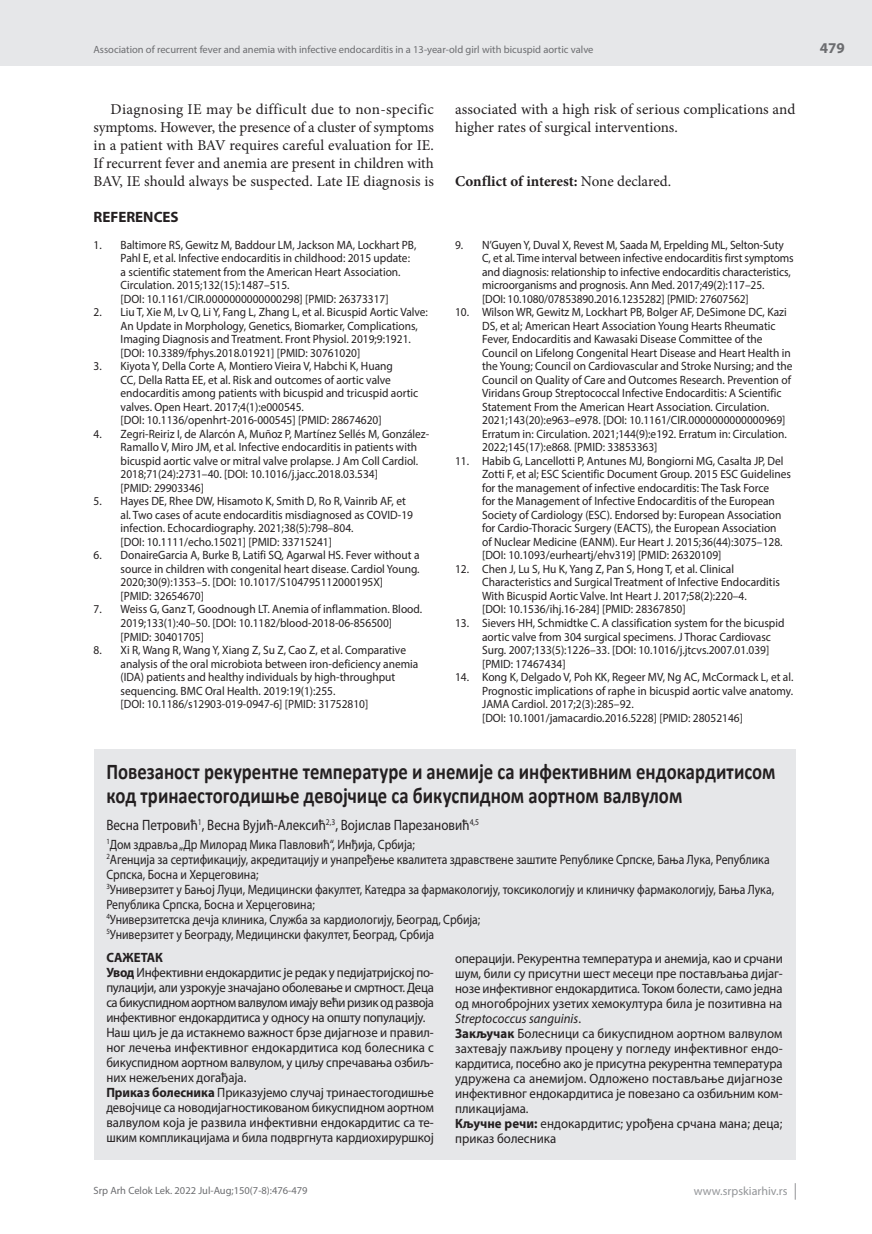
<style>
.page{position:relative;width:872px;height:1234px;background:#fff}
.page>*{position:absolute;margin:0;border:0;box-sizing:border-box;transform-origin:0 0}
.t1{font:700 22.5px/24px "Calibri";color:#231f20;scale:.83 1}
.t2{font:15px/18px "Minion Pro";color:#231f20;text-align:justify}
.t3{font:15px "Myriad Pro";color:#231f20;scale:.87 1}
.t4{font:700 15px "Minion Pro";color:#231f20}
.t5{font:700 15px "Myriad Pro";color:#231f20}
.t6{font:700 15px "Myriad Pro";color:#6c6d70}
.t7{font:13.5px/15px "Myriad Pro";letter-spacing:-.005em;color:#231f20;scale:.95 1}
.t8{font:13.5px/15px "Myriad Pro";letter-spacing:-.005em;color:#231f20;scale:.94 1}
.t9{font:13.5px/15px "Myriad Pro";letter-spacing:-.005em;color:#231f20;scale:.87 1}
.t10{font:12px/13.5px "Myriad Pro";color:#231f20;scale:.95 1}
.t11{font:12px "Myriad Pro";color:#939598}
.t12{font:10.5px "Myriad Pro";color:#6c6d70}
.s1{font-weight:400}
.s2{font-weight:700}
.s3{font-style:italic}
</style>
<div class="page">
<div style="left:0;top:0;width:872px;height:66px;background:#e6e7e9"></div>
<svg style="left:795px;top:1183px;width:1px;height:16px"></svg>
<div style="left:94px;top:749px;width:701px;height:410px;background:#e6e7e9"></div>
<p class="t12" style="left:94px;top:43px;width:501px">Association of recurrent fever and anemia with infective endocarditis in a 13-year-old girl with bicuspid aortic valve</p>
<p class="t2" style="left:94px;top:100px;width:342px;text-indent:17px">Diagnosing IE may be difficult due to non-specific symptoms. However, the presence of a cluster of symptoms in a patient with BAV requires careful evaluation for IE.<br>If recurrent fever and anemia are present in children with BAV, IE should always be suspected. Late IE diagnosis is</p>
<p class="t2" style="left:455px;top:100px;width:342px">associated with a high risk of serious complications and higher rates of surgical interventions.</p>
<p class="t4" style="left:455px;top:170px;width:217px">Conflict of interest: <span class="s1">None declared.</span></p>
<p class="t5" style="left:94px;top:207px;width:87px">REFERENCES</p>
<p class="t10" style="left:121px;top:238px;width:313px;text-indent:-27px">1. Baltimore RS, Gewitz M, Baddour LM, Jackson MA, Lockhart PB, Pahl E, et al. Infective endocarditis in childhood: 2015 update: a scientific statement from the American Heart Association.<br>Circulation. 2015;132(15):1487–515.<br>[DOI: 10.1161/CIR.0000000000000298] [PMID: 26373317]</p>
<p class="t10" style="left:121px;top:305px;width:325px;text-indent:-27px">2. Liu T, Xie M, Lv Q, Li Y, Fang L, Zhang L, et al. Bicuspid Aortic Valve:<br>An Update in Morphology, Genetics, Biomarker, Complications, Imaging Diagnosis and Treatment. Front Physiol. 2019;9:1921. [DOI: 10.3389/fphys.2018.01921] [PMID: 30761020]</p>
<p class="t10" style="left:121px;top:359px;width:315px;text-indent:-27px">3. Kiyota Y, Della Corte A, Montiero Vieira V, Habchi K, Huang<br>CC, Della Ratta EE, et al. Risk and outcomes of aortic valve endocarditis among patients with bicuspid and tricuspid aortic valves. Open Heart. 2017;4(1):e000545.<br>[DOI: 10.1136/openhrt-2016-000545] [PMID: 28674620]</p>
<p class="t10" style="left:121px;top:427px;width:326px;text-indent:-27px">4. Zegri-Reiriz I, de Alarcón A, Muñoz P, Martínez Sellés M, González-Ramallo V, Miro JM, et al. Infective endocarditis in patients with bicuspid aortic valve or mitral valve prolapse. J Am Coll Cardiol.<br>2018;71(24):2731–40. [DOI: 10.1016/j.jacc.2018.03.534]<br>[PMID: 29903346]</p>
<p class="t10" style="left:121px;top:494px;width:309px;text-indent:-27px">5. Hayes DE, Rhee DW, Hisamoto K, Smith D, Ro R, Vainrib AF, et al. Two cases of acute endocarditis misdiagnosed as COVID-19 infection. Echocardiography. 2021;38(5):798–804.<br>[DOI: 10.1111/echo.15021] [PMID: 33715241]</p>
<p class="t10" style="left:121px;top:548px;width:316px;text-indent:-27px">6. DonaireGarcia A, Burke B, Latifi SQ, Agarwal HS. Fever without a source in children with congenital heart disease. Cardiol Young.<br>2020;30(9):1353–5. [DOI: 10.1017/S104795112000195X]<br>[PMID: 32654670]</p>
<p class="t10" style="left:121px;top:602px;width:319px;text-indent:-27px">7. Weiss G, Ganz T, Goodnough LT. Anemia of inflammation. Blood.<br>2019;133(1):40–50. [DOI: 10.1182/blood-2018-06-856500] [PMID: 30401705]</p>
<p class="t10" style="left:121px;top:643px;width:315px;text-indent:-27px">8. Xi R, Wang R, Wang Y, Xiang Z, Su Z, Cao Z, et al. Comparative analysis of the oral microbiota between iron-deficiency anemia (IDA) patients and healthy individuals by high-throughput sequencing. BMC Oral Health. 2019:19(1):255.<br>[DOI: 10.1186/s12903-019-0947-6] [PMID: 31752810]</p>
<p class="t10" style="left:482px;top:238px;width:329px;text-indent:-27px">9. N’Guyen Y, Duval X, Revest M, Saada M, Erpelding ML, Selton-Suty C, et al. Time interval between infective endocarditis first symptoms and diagnosis: relationship to infective endocarditis characteristics, microorganisms and prognosis. Ann Med. 2017;49(2):117–25.<br>[DOI: 10.1080/07853890.2016.1235282] [PMID: 27607562]</p>
<p class="t10" style="left:482px;top:305px;width:328px;text-indent:-27px">10. Wilson WR, Gewitz M, Lockhart PB, Bolger AF, DeSimone DC, Kazi DS, et al; American Heart Association Young Hearts Rheumatic Fever, Endocarditis and Kawasaki Disease Committee of the Council on Lifelong Congenital Heart Disease and Heart Health in the Young; Council on Cardiovascular and Stroke Nursing; and the Council on Quality of Care and Outcomes Research. Prevention of Viridans Group Streptococcal Infective Endocarditis: A Scientific Statement From the American Heart Association. Circulation.<br>2021;143(20):e963–e978. [DOI: 10.1161/CIR.0000000000000969] Erratum in: Circulation. 2021;144(9):e192. Erratum in: Circulation.<br>2022;145(17):e868. [PMID: 33853363]</p>
<p class="t10" style="left:482px;top:454px;width:326px;text-indent:-27px">11. Habib G, Lancellotti P, Antunes MJ, Bongiorni MG, Casalta JP, Del Zotti F, et al; ESC Scientific Document Group. 2015 ESC Guidelines for the management of infective endocarditis: The Task Force<br>for the Management of Infective Endocarditis of the European Society of Cardiology (ESC). Endorsed by: European Association for Cardio-Thoracic Surgery (EACTS), the European Association<br>of Nuclear Medicine (EANM). Eur Heart J. 2015;36(44):3075–128. [DOI: 10.1093/eurheartj/ehv319] [PMID: 26320109]</p>
<p class="t10" style="left:482px;top:562px;width:315px;text-indent:-27px">12. Chen J, Lu S, Hu K, Yang Z, Pan S, Hong T, et al. Clinical Characteristics and Surgical Treatment of Infective Endocarditis With Bicuspid Aortic Valve. Int Heart J. 2017;58(2):220–4.<br>[DOI: 10.1536/ihj.16-284] [PMID: 28367850]</p>
<p class="t10" style="left:482px;top:616px;width:320px;text-indent:-27px">13. Sievers HH, Schmidtke C. A classification system for the bicuspid aortic valve from 304 surgical specimens. J Thorac Cardiovasc Surg. 2007;133(5):1226–33. [DOI: 10.1016/j.jtcvs.2007.01.039] [PMID: 17467434]</p>
<p class="t10" style="left:482px;top:670px;width:329px;text-indent:-27px">14. Kong K, Delgado V, Poh KK, Regeer MV, Ng AC, McCormack L, et al.<br>Prognostic implications of raphe in bicuspid aortic valve anatomy.<br>JAMA Cardiol. 2017;2(3):285–92.<br>[DOI: 10.1001/jamacardio.2016.5228] [PMID: 28052146]</p>
<h1 class="t1" style="left:106px;top:759px;width:808px">Повезаност рекурентне температуре и анемије са инфективним ендокардитисом код тринаестогодишње девојчице са бикуспидном аортном валвулом</h1>
<p class="t3" style="left:106px;top:815px;width:430px">Весна Петровић<sup>1</sup>, Весна Вујић-Алексић<sup>2,3</sup>, Војислав Парезановић<sup>4,5</sup></p>
<p class="t9" style="left:106px;top:836px;width:769px"><sup>1</sup>Дом здравља „Др Милорад Мика Павловић“, Инђија, Србија;<br><sup>2</sup>Агенција за сертификацију, акредитацију и унапређење квалитета здравствене заштите Републике Српске, Бања Лука, Република Српска, Босна и Херцеговина;<br><sup>3</sup>Универзитет у Бањој Луци, Медицински факултет, Катедра за фармакологију, токсикологију и клиничку фармакологију, Бања Лука, Република Српска, Босна и Херцеговина;<br><sup>4</sup>Универзитетска дечја клиника, Служба за кардиологију, Београд, Србија;<br><sup>5</sup>Универзитет у Београду, Медицински факултет, Београд, Србија</p>
<p class="t7" style="left:106px;top:949px;width:346px"><span class="s2">САЖЕТАК<br>Увод</span> Инфективни ендокардитис је редак у педијатријској по&shy;пулацији, али узрокује значајано оболевање и смртност. Деца са бикуспидном аортном валвулом имају већи ризик од развоја инфективног ендокардитиса у односу на општу популацију.<br>Наш циљ је да истакнемо важност брзе дијагнозе и правил&shy;ног лечења инфективног ендокардитиса код болесника с бикуспидном аортном валвулом, у циљу спречавања озбиљ&shy;них нежељених догађаја.<br><span class="s2">Приказ болесника</span> Приказујемо случај тринаестогодишње девојчице са новодијагностикованом бикуспидном аортном валвулом која је развила инфективни ендокардитис са те&shy;шким компликацијама и била подвргнута кардиохируршкој</p>
<p class="t8" style="left:455px;top:950px;width:350px">операцији. Рекурентна температура и анемија, као и срчани шум, били су присутни шест месеци пре постављања дијаг&shy;нозе инфективног ендокардитиса. Током болести, само једна од многобројних узетих хемокултура била је позитивна на <span class="s3">Streptococcus sanguinis</span>.<br><span class="s2">Закључак</span> Болесници са бикуспидном аортном валвулом захтевају пажљиву процену у погледу инфективног ендо&shy;кардитиса, посебно ако је присутна рекурентна температура удружена са анемијом. Одложено постављање дијагнозе инфективног ендокардитиса је повезано са озбиљним ком&shy;пликацијама.<br><span class="s2">Кључне речи:</span> ендокардитис; урођена срчана мана; деца; приказ болесника</p>
<p class="t12" style="left:94px;top:1184px;width:216px">Srp Arh Celok Lek. 2022 Jul-Aug;150(7-8):476-479</p>
<p class="t11" style="left:694px;top:1183px;width:95px">www.srpskiarhiv.rs</p>
<p class="t6" style="left:820px;top:38px;width:26px">479</p>
</div>
